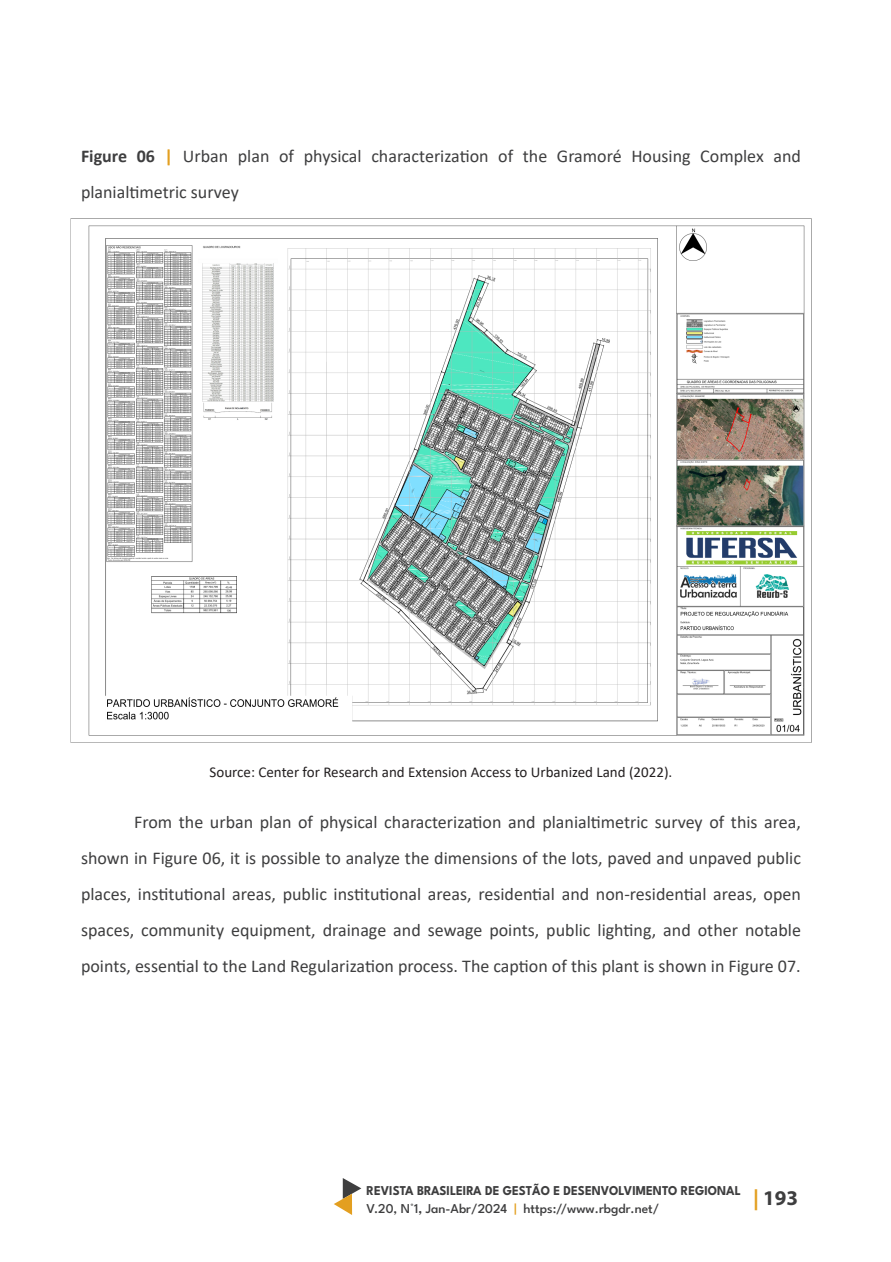
<style>
.page{position:relative;width:891px;height:1262px;background:#fff}
.page>*{position:absolute;margin:0;border:0;box-sizing:border-box;transform-origin:0 0}
.t1{font:700 21px "Myriad Pro";color:#3e3e3f}
.Texto_Artigo{font:18px/36px "Calibri";color:#3e3e3f;text-align:justify}
.Tabelas_e_Figuras{font:18px/36px "Calibri";color:#3e3e3f}
.t2{font:15px "Calibri";color:#231f20}
.t3{font:700 13.5px/18px "League Spartan";color:#3e3e3f;scale:.94 1}
.s1{font-weight:700}
.s2{font-weight:700;color:#e39f20}
.s3{font-weight:500}
.s4{font-weight:600}
.s5{font-weight:500;color:#e39f20}
.s6{color:#e39f20}
</style>
<div class="page">
<svg style="left:334px;top:1178px;width:27px;height:37px"></svg>
<img style="left:71px;top:218px;width:740px;height:518px">
<p class="Tabelas_e_Figuras" style="left:81px;top:138px;width:721px"><span class="s1">Figure 06</span> <span class="s2">|</span> Urban plan of physical characterization of the Gramoré Housing Complex and planialtimetric survey</p>
<p class="t2" style="left:210px;top:762px;width:464px">Source: Center for Research and Extension Access to Urbanized Land (2022).</p>
<p class="Texto_Artigo" style="left:81px;top:804px;width:722px;text-indent:53px">From the urban plan of physical characterization and planialtimetric survey of this area, shown in Figure 06, it is possible to analyze the dimensions of the lots, paved and unpaved public places, institutional areas, public institutional areas, residential and non-residential areas, open spaces, community equipment, drainage and sewage points, public lighting, and other notable points, essential to the Land Regularization process. The caption of this plant is shown in Figure 07.</p>
<p class="t3" style="left:367px;top:1180px;width:400px">REVISTA BRASILEIRA DE GESTÃO E DESENVOLVIMENTO REGIONAL<br><span class="s3">V.20, N°1</span><span class="s4">,</span> <span class="s3">Jan-Abr/2024</span> <span class="s5">|</span> <span class="s3">https://www.rbgdr.net/</span></p>
<p class="t1" style="left:753px;top:1184px;width:47px"><span class="s6">|</span> 193</p>
</div>
